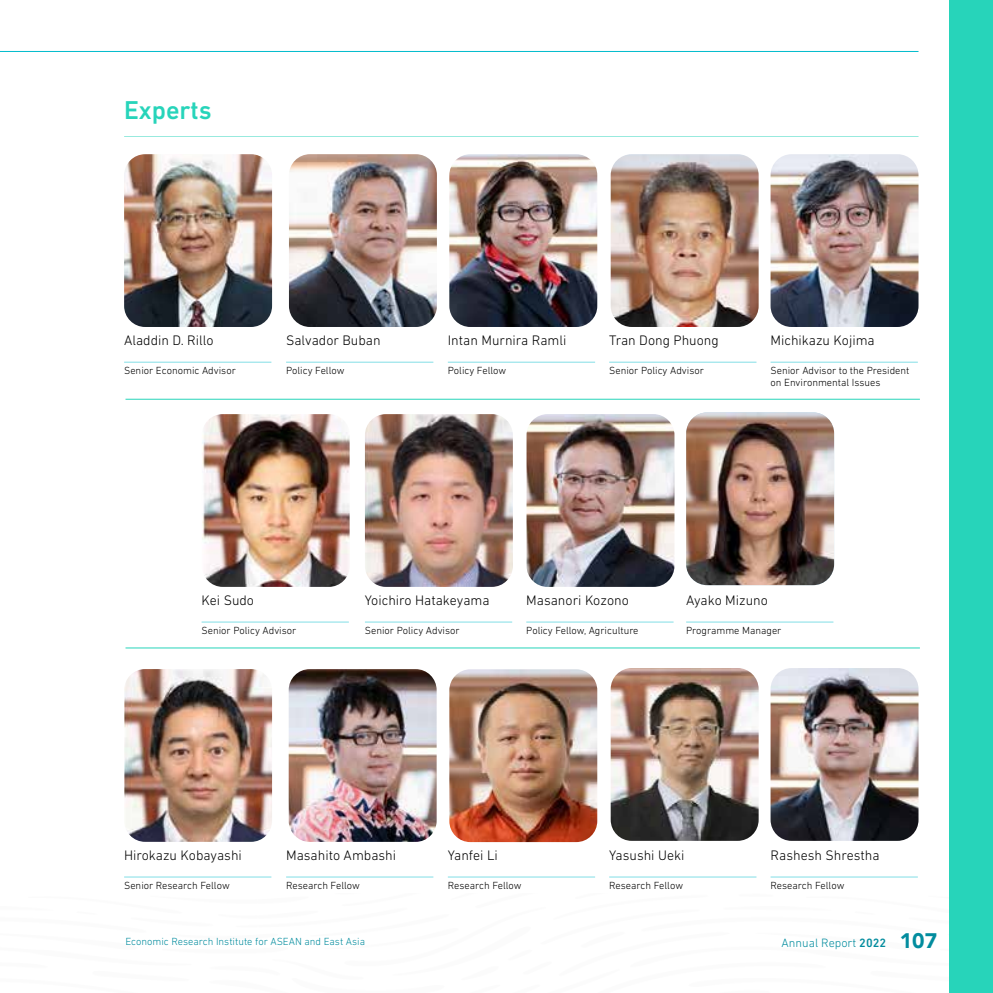
<style>
.page{position:relative;width:993px;height:993px;background:#fff}
.page>*{position:absolute;margin:0;border:0;box-sizing:border-box;transform-origin:0 0}
.t1{font:500 26.25px "DIN Next LT Pro";color:#27d4ba}
.t2{font:300 14px "DIN Next LT Pro";color:#000}
.t3{font:300 12.25px "DIN Next LT Pro";color:#028c9e}
.t4{font:300 10.5px/12.6px "DIN Next LT Pro";color:#000}
.t5{font:300 10.5px "DIN Next LT Pro";color:#028c9e}
.s1{font-weight:500}
.s2{font-family:"Avenir";font-weight:900;font-size:21px}
</style>
<div class="page">
<img style="left:770px;top:668px;width:148px;height:172px">
<img style="left:610px;top:668px;width:148px;height:172px">
<img style="left:449px;top:669px;width:148px;height:172px">
<img style="left:288px;top:669px;width:148px;height:172px">
<img style="left:686px;top:412px;width:147px;height:173px">
<img style="left:610px;top:154px;width:148px;height:173px">
<img style="left:449px;top:154px;width:148px;height:173px">
<img style="left:289px;top:154px;width:148px;height:173px">
<div style="left:949px;top:0;width:43px;height:992px;background:#27d4ba"></div>
<img style="left:770px;top:154px;width:148px;height:173px">
<img style="left:526px;top:414px;width:148px;height:172px">
<img style="left:365px;top:414px;width:147px;height:172px">
<img style="left:124px;top:154px;width:148px;height:173px">
<img style="left:124px;top:669px;width:148px;height:172px">
<img style="left:202px;top:414px;width:147px;height:172px">
<hr style="left:125px;top:399px;width:794px;height:1px;background:#27d4ba">
<hr style="left:125px;top:647px;width:794px;height:1px;background:#27d4ba">
<hr style="left:124px;top:136px;width:794px;height:1px;background:#27d4ba">
<hr style="left:0;top:51px;width:918px;height:1px;background:#00bccc">
<hr style="left:124px;top:362px;width:147px;height:1px;background:#00bccc">
<hr style="left:201px;top:621px;width:148px;height:1px;background:#00bccc">
<hr style="left:365px;top:621px;width:147px;height:1px;background:#00bccc">
<hr style="left:526px;top:621px;width:147px;height:1px;background:#00bccc">
<hr style="left:686px;top:621px;width:147px;height:1px;background:#00bccc">
<hr style="left:286px;top:362px;width:147px;height:1px;background:#00bccc">
<hr style="left:286px;top:876px;width:147px;height:1px;background:#00bccc">
<hr style="left:124px;top:876px;width:147px;height:1px;background:#00bccc">
<hr style="left:447px;top:362px;width:148px;height:1px;background:#00bccc">
<hr style="left:447px;top:876px;width:148px;height:1px;background:#00bccc">
<hr style="left:609px;top:362px;width:147px;height:1px;background:#00bccc">
<hr style="left:609px;top:876px;width:147px;height:1px;background:#00bccc">
<hr style="left:770px;top:362px;width:147px;height:1px;background:#00bccc">
<hr style="left:770px;top:876px;width:147px;height:1px;background:#00bccc">
<h1 class="t1" style="left:124px;top:95px;width:89px">Experts</h1>
<h2 class="t2" style="left:124px;top:332px;width:91px">Aladdin D. Rillo</h2>
<p class="t4" style="left:124px;top:364px;width:113px">Senior Economic Advisor</p>
<h2 class="t2" style="left:286px;top:332px;width:96px">Salvador Buban</h2>
<p class="t4" style="left:286px;top:364px;width:60px">Policy Fellow</p>
<h2 class="t2" style="left:447px;top:332px;width:120px">Intan Murnira Ramli</h2>
<p class="t4" style="left:447px;top:364px;width:60px">Policy Fellow</p>
<h2 class="t2" style="left:609px;top:332px;width:111px">Tran Dong Phuong</h2>
<p class="t4" style="left:609px;top:364px;width:96px">Senior Policy Advisor</p>
<h2 class="t2" style="left:770px;top:332px;width:106px">Michikazu Kojima</h2>
<p class="t4" style="left:770px;top:364px;width:140px">Senior Advisor to the President on Environmental Issues</p>
<h2 class="t2" style="left:201px;top:592px;width:54px">Kei Sudo</h2>
<h2 class="t2" style="left:365px;top:592px;width:126px">Yoichiro Hatakeyama</h2>
<h2 class="t2" style="left:526px;top:592px;width:104px">Masanori Kozono</h2>
<h2 class="t2" style="left:686px;top:592px;width:83px">Ayako Mizuno</h2>
<p class="t4" style="left:201px;top:623px;width:96px">Senior Policy Advisor</p>
<p class="t4" style="left:365px;top:623px;width:96px">Senior Policy Advisor</p>
<p class="t4" style="left:526px;top:623px;width:114px">Policy Fellow, Agriculture</p>
<p class="t4" style="left:686px;top:623px;width:97px">Programme Manager</p>
<h2 class="t2" style="left:124px;top:847px;width:119px">Hirokazu Kobayashi</h2>
<h2 class="t2" style="left:286px;top:847px;width:111px">Masahito Ambashi</h2>
<p class="t4" style="left:124px;top:878px;width:107px">Senior Research Fellow</p>
<p class="t4" style="left:286px;top:878px;width:75px">Research Fellow</p>
<h2 class="t2" style="left:447px;top:847px;width:51px">Yanfei Li</h2>
<p class="t4" style="left:447px;top:878px;width:75px">Research Fellow</p>
<h2 class="t2" style="left:609px;top:847px;width:77px">Yasushi Ueki</h2>
<p class="t4" style="left:609px;top:878px;width:75px">Research Fellow</p>
<h2 class="t2" style="left:770px;top:847px;width:110px">Rashesh Shrestha</h2>
<p class="t4" style="left:770px;top:878px;width:75px">Research Fellow</p>
<p class="t5" style="left:125px;top:934px;width:241px">Economic Research Institute for ASEAN and East Asia</p>
<p class="t3" style="left:781px;top:935px;width:157px">Annual Report <span class="s1">2022</span> <span class="s2">107</span></p>
</div>
